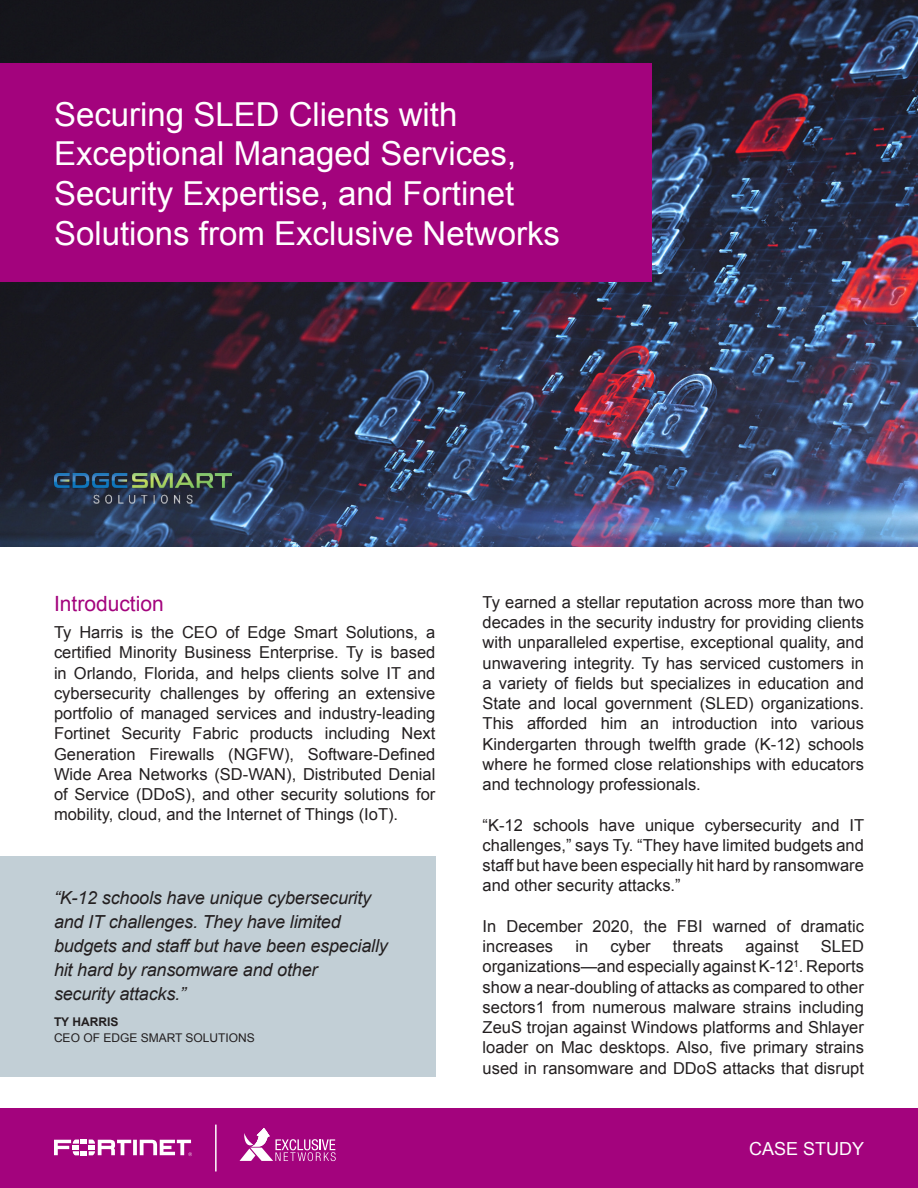
<style>
.page{position:relative;width:918px;height:1188px;background:#fff}
.page>*{position:absolute;margin:0;border:0;box-sizing:border-box;transform-origin:0 0}
.t1{font:33px/39.6px "Arial";color:#fff}
.t2{font:21px "Arial";color:#a3037d}
.t3{font:italic 18px/24px "Arial";letter-spacing:-.01em;color:#231f20}
.t4{font:18px "Arial";color:#fff}
.t5{font:16.5px/20.2px "Arial";color:#231f20;text-align:justify}
.t6{font:12px/16.5px "Arial";color:#231f20}
.s1{font-weight:700}
</style>
<div class="page">
<img style="left:0;top:0;width:918px;height:547px">
<div style="left:0;top:63px;width:651px;height:219px;background:#a3037d"></div>
<div style="left:0;top:1108px;width:918px;height:80px;background:#a3037d"></div>
<img style="left:54px;top:452px;width:177px;height:64px">
<div style="left:0;top:856px;width:435px;height:220px;background:#c2cfd6"></div>
<svg style="left:54px;top:1140px;width:138px;height:16px"></svg>
<svg style="left:240px;top:1128px;width:96px;height:33px"></svg>
<hr style="left:215px;top:1125px;width:2px;height:46px;background:#fff">
<p class="t1" style="left:54px;top:95px;width:508px">Securing SLED Clients with<br>Exceptional Managed Services,<br>Security Expertise, and Fortinet<br>Solutions from Exclusive Networks</p>
<p class="t2" style="left:54px;top:590px;width:111px">Introduction</p>
<p class="t5" style="left:54px;top:622px;width:383px">Ty Harris is the CEO of Edge Smart Solutions, a certified Minority Business Enterprise. Ty is based in Orlando, Florida, and helps clients solve IT and cybersecurity challenges by offering an extensive portfolio of managed services and industry-leading Fortinet Security Fabric products including Next Generation Firewalls (NGFW), Software-Defined Wide Area Networks (SD-WAN), Distributed Denial of Service (DDoS), and other security solutions for mobility, cloud, and the Internet of Things (IoT).</p>
<p class="t3" style="left:54px;top:886px;width:335px">“K-12 schools have unique cybersecurity and IT challenges. They have limited budgets and staff but have been especially hit hard by ransomware and other<br>security attacks.”</p>
<p class="t6" style="left:54px;top:1013px;width:202px"><span class="s1">TY HARRIS<br></span>CEO OF EDGE SMART SOLUTIONS</p>
<p class="t5" style="left:483px;top:592px;width:383px">Ty earned a stellar reputation across more than two decades in the security industry for providing clients with unparalleled expertise, exceptional quality, and unwavering integrity. Ty has serviced customers in a variety of fields but specializes in education and State and local government (SLED) organizations.<br>This afforded him an introduction into various Kindergarten through twelfth grade (K-12) schools where he formed close relationships with educators and technology professionals.</p>
<p class="t5" style="left:483px;top:815px;width:383px">“K-12 schools have unique cybersecurity and IT challenges,” says Ty. “They have limited budgets and staff but have been especially hit hard by ransomware and other security attacks.”</p>
<p class="t5" style="left:483px;top:916px;width:383px">In December 2020, the FBI warned of dramatic increases</p>
<p class="t5" style="left:483px;top:936px;width:383px;text-indent:338px">SLED organizations—and especially against K-12<sup>1</sup>. Reports show a near-doubling of attacks as compared to other sectors1 from numerous malware strains including ZeuS trojan against Windows platforms and Shlayer loader on Mac desktops. Also, five primary strains used in ransomware and DDoS attacks that disrupt</p>
<p class="t5" style="left:575px;top:936px;width:14px">in</p>
<p class="t5" style="left:610px;top:936px;width:42px">cyber</p>
<p class="t5" style="left:673px;top:936px;width:52px">threats</p>
<p class="t5" style="left:746px;top:936px;width:55px">against</p>
<p class="t4" style="left:749px;top:1136px;width:117px">CASE STUDY</p>
</div>
